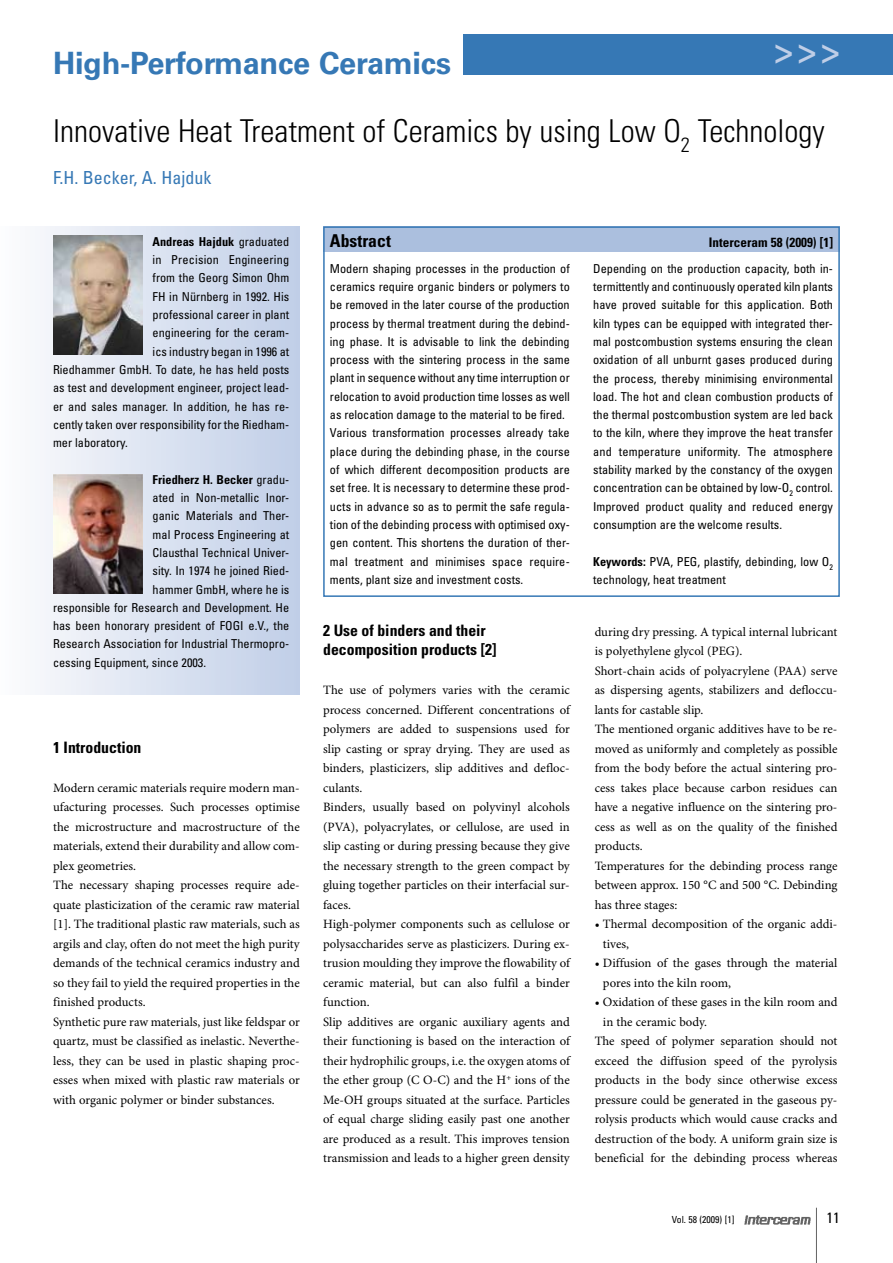
<style>
.page{position:relative;width:893px;height:1263px;background:#fff}
.page>*{position:absolute;margin:0;border:0;box-sizing:border-box;transform-origin:0 0}
.t1{font:39.75px "Univers LT Std";color:#bfcee7;scale:.8 1}
.t2{font:300 condensed 31.5px "Univers LT Std";color:#000}
.t3{font:700 30.75px "Univers LT Std";letter-spacing:-.01em;color:#3678b5}
.t4{font:condensed 18px "Univers LT Std";color:#3678b5}
.t5{font:700 condensed 17.7px "Univers LT Std";color:#000}
.t6{font:700 condensed 15.75px/19.5px "Univers LT Std";color:#000}
.t7{font:condensed 15px "Univers LT Std";color:#000}
.t8{font:700 condensed 13.2px "Univers LT Std";color:#000}
.t9{font:12.75px/19.5px "Minion Pro";color:#000}
.t10{font:condensed 12.3px/18.3px "Univers LT Std";color:#000}
.t11{font:700 condensed 12.3px "Univers LT Std";color:#000}
.t12{font:condensed 9.75px "Univers LT Std";color:#000}
.s1{font-weight:400}
.s2{font-weight:700}
</style>
<div class="page">
<img style="left:745px;top:1215px;width:65px;height:10px">
<hr style="left:816px;top:1208px;width:1px;height:55px;background:#636363">
<div style="left:463px;top:34px;width:430px;height:40px;background:#3678b5"></div>
<div style="left:0;top:226px;width:300px;height:468px;background:linear-gradient(to right,#fcfcfd,#c0cee7)"></div>
<div style="left:323px;top:226px;width:517px;height:26px;background:#abbfde"></div>
<div style="left:323px;top:226px;width:517px;height:371px;border:2px solid #3678b5"></div>
<img style="left:53px;top:236px;width:89px;height:119px">
<img style="left:53px;top:474px;width:89px;height:119px">
<h3 class="t3" style="left:53px;top:46px;width:400px">High-Performance Ceramics</h3>
<h1 class="t1" style="left:775px;top:27px;width:83px">&gt;&gt;&gt;</h1>
<h2 class="t2" style="left:53px;top:112px;width:773px">Innovative Heat Treatment of Ceramics by using Low O<sub>2</sub> Technology</h2>
<h3 class="t4" style="left:53px;top:166px;width:160px">F.H. Becker, A. Hajduk</h3>
<p class="t11" style="left:153px;top:234px;width:138px">Andreas Hajduk <span class="s1">graduated</span></p>
<p class="t10" style="left:153px;top:250px;width:138px">in Precision Engineering</p>
<p class="t10" style="left:153px;top:269px;width:138px">from the Georg Simon Ohm</p>
<p class="t10" style="left:153px;top:287px;width:138px">FH in Nürnberg in 1992. His</p>
<p class="t10" style="left:153px;top:305px;width:138px">professional career in plant</p>
<p class="t10" style="left:153px;top:324px;width:138px">engineering for the ceram-</p>
<p class="t10" style="left:153px;top:342px;width:138px">ics industry began in 1996 at</p>
<p class="t10" style="left:53px;top:360px;width:238px">Riedhammer GmbH. To date, he has held posts</p>
<p class="t10" style="left:53px;top:378px;width:238px">as test and development engineer, project lead-</p>
<p class="t10" style="left:53px;top:397px;width:238px">er and sales manager. In addition, he has re-</p>
<p class="t10" style="left:53px;top:415px;width:238px">cently taken over responsibility for the Riedham-</p>
<p class="t10" style="left:53px;top:433px;width:76px">mer laboratory.</p>
<p class="t11" style="left:153px;top:472px;width:138px">Friedherz H. Becker <span class="s1">gradu-</span></p>
<p class="t10" style="left:153px;top:488px;width:138px">ated in Non-metallic Inor-</p>
<p class="t10" style="left:153px;top:507px;width:138px">ganic Materials and Ther-</p>
<p class="t10" style="left:153px;top:525px;width:138px">mal Process Engineering at</p>
<p class="t10" style="left:153px;top:543px;width:138px">Clausthal Technical Univer-</p>
<p class="t10" style="left:153px;top:561px;width:138px">sity. In 1974 he joined Ried-</p>
<p class="t10" style="left:153px;top:580px;width:138px">hammer GmbH, where he is</p>
<p class="t10" style="left:53px;top:598px;width:238px">responsible for Research and Development. He</p>
<p class="t10" style="left:53px;top:616px;width:238px">has been honorary president of FOGI e.V., the</p>
<p class="t10" style="left:53px;top:635px;width:238px">Research Association for Industrial Thermopro-</p>
<p class="t10" style="left:53px;top:653px;width:155px">cessing Equipment, since 2003.</p>
<p class="t6" style="left:53px;top:737px;width:90px">1 Introduction</p>
<p class="t9" style="left:53px;top:779px;width:248px">Modern ceramic materials require modern man&shy;ufacturing processes. Such processes optimise the microstructure and macrostructure of the materials, extend their durability and allow com&shy;plex geometries.<br>The necessary shaping processes require ade&shy;quate plasticization of the ceramic raw material [1]. The traditional plastic raw materials, such as argils and clay, often do not meet the high purity demands of the technical ceramics industry and so they fail to yield the required properties in the finished products.<br>Synthetic pure raw materials, just like feldspar or quartz, must be classified as inelastic. Neverthe&shy;less, they can be used in plastic shaping proc&shy;esses when mixed with plastic raw materials or with organic polymer or binder substances.</p>
<h3 class="t5" style="left:330px;top:230px;width:62px">Abstract</h3>
<p class="t8" style="left:709px;top:234px;width:126px">Interceram 58 (2009) [1]</p>
<p class="t10" style="left:330px;top:259px;width:241px">Modern shaping processes in the production of ceramics require organic binders or polymers to be removed in the later course of the production process by thermal treatment during the debind&shy;ing phase. It is advisable to link the debinding process with the sintering process in the same plant in sequence without any time interruption or relocation to avoid production time losses as well as relocation damage to the material to be fired.<br>Various transformation processes already take place during the debinding phase, in the course of which different decomposition products are set free. It is necessary to determine these prod&shy;ucts in advance so as to permit the safe regula&shy;tion of the debinding process with optimised oxy&shy;gen content. This shortens the duration of ther&shy;mal treatment and minimises space require&shy;ments, plant size and investment costs.</p>
<p class="t10" style="left:593px;top:259px;width:241px;text-align:justify">Depending on the production capacity, both in&shy;termittently and continuously operated kiln plants have proved suitable for this application. Both kiln types can be equipped with integrated ther&shy;mal postcombustion systems ensuring the clean oxidation of all unburnt gases produced during the process, thereby minimising environmental load. The hot and clean combustion products of the thermal postcombustion system are led back to the kiln, where they improve the heat transfer and temperature uniformity. The atmosphere stability marked by the constancy of the oxygen concentration can be obtained by low-O<sub>2</sub> control.<br>Improved product quality and reduced energy consumption are the welcome results.</p>
<p class="t10" style="left:593px;top:552px;width:241px"><span class="s2">Keywords:</span> PVA, PEG, plastify, debinding, low O<sub>2 </sub>technology, heat treatment</p>
<p class="t6" style="left:323px;top:620px;width:175px">2 Use of binders and their decomposition products [2]</p>
<p class="t9" style="left:323px;top:681px;width:248px">The use of polymers varies with the ceramic process concerned. Different concentrations of polymers are added to suspensions used for slip casting or spray drying. They are used as binders, plasticizers, slip additives and defloc&shy;culants.<br>Binders, usually based on polyvinyl alcohols (PVA), polyacrylates, or cellulose, are used in slip casting or during pressing because they give the necessary strength to the green compact by gluing together particles on their interfacial sur&shy;faces.<br>High-polymer components such as cellulose or polysaccharides serve as plasticizers. During ex&shy;trusion moulding they improve the flowability of ceramic material, but can also fulfil a binder function.<br>Slip additives are organic auxiliary agents and their functioning is based on the interaction of their hydrophilic groups, i.e. the oxygen atoms of the ether group (C O‑C) and the H<sup>+</sup> ions of the Me-OH groups situated at the surface. Particles of equal charge sliding easily past one another are produced as a result. This improves tension transmission and leads to a higher green density</p>
<p class="t9" style="left:595px;top:623px;width:244px">during dry pressing. A typical internal lubricant is polyethylene glycol (PEG).<br>Short-chain acids of polyacrylene (PAA) serve as dispersing agents, stabilizers and defloccu&shy;lants for castable slip.<br>The mentioned organic additives have to be re&shy;moved as uniformly and completely as possible from the body before the actual sintering pro&shy;cess takes place because carbon residues can have a negative influence on the sintering pro&shy;cess as well as on the quality of the finished products.<br>Temperatures for the debinding process range between approx. 150 °C and 500 °C. Debinding has three stages:</p>
<p class="t9" style="left:603px;top:915px;width:236px;text-indent:-8px">• Thermal decomposition of the organic addi&shy;tives,</p>
<p class="t9" style="left:603px;top:954px;width:236px;text-indent:-8px">• Diffusion of the gases through the material pores into the kiln room,</p>
<p class="t9" style="left:595px;top:993px;width:244px">• Oxidation of these gases in the kiln room and</p>
<p class="t9" style="left:603px;top:1012px;width:106px">in the ceramic body.</p>
<p class="t9" style="left:595px;top:1032px;width:244px">The speed of polymer separation should not</p>
<p class="t9" style="left:595px;top:1051px;width:244px">exceed the diffusion speed of the pyrolysis</p>
<p class="t9" style="left:595px;top:1071px;width:244px">products in the body since otherwise excess</p>
<p class="t9" style="left:595px;top:1090px;width:244px">pressure could be generated in the gaseous py-</p>
<p class="t9" style="left:595px;top:1110px;width:244px">rolysis products which would cause cracks and</p>
<p class="t9" style="left:595px;top:1129px;width:244px">destruction of the body. A uniform grain size is</p>
<p class="t9" style="left:595px;top:1149px;width:244px">beneficial for the debinding process whereas</p>
<p class="t12" style="left:672px;top:1213px;width:64px">Vol. 58 (2009) [1]</p>
<p class="t7" style="left:826px;top:1208px;width:15px">11</p>
</div>
